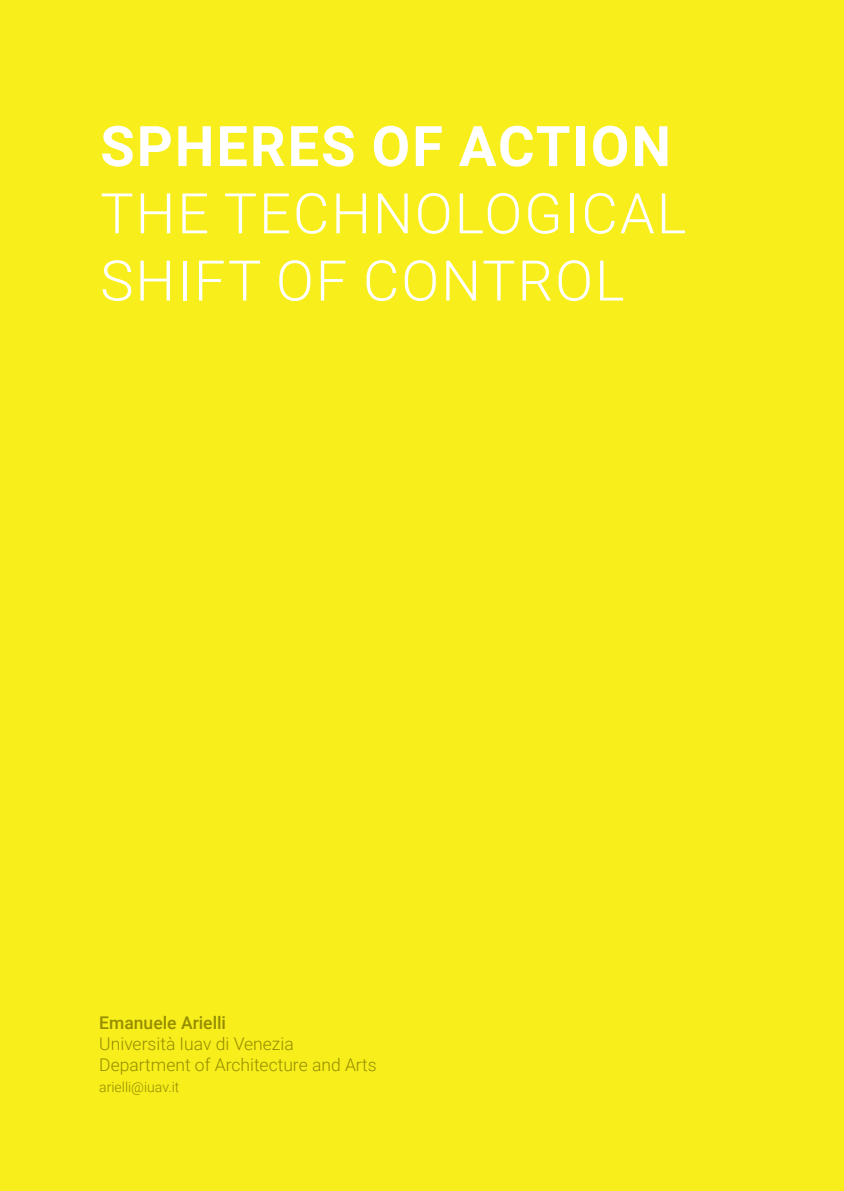
<style>
.page{position:relative;width:844px;height:1191px;background:#fff}
.page>*{position:absolute;margin:0;border:0;box-sizing:border-box;transform-origin:0 0}
.titolo_contributo{font:300 56px/67.2px "Roboto";letter-spacing:.035em;color:#fff}
.t1{font:300 17.5px "Roboto";color:#968d00}
.t2{font:500 17.5px "Roboto";color:#968d00}
.t3{font:300 14px "Roboto";color:#968d00}
.s1{font-weight:700}
</style>
<div class="page">
<div style="left:0;top:0;width:843px;height:1191px;background:#f7ee1c"></div>
<p class="titolo_contributo" style="left:100px;top:110px;width:587px"><span class="s1">SPHERES OF ACTION<br></span>THE TECHNOLOGICAL<br>SHIFT OF CONTROL</p>
<p class="t2" style="left:99px;top:1010px;width:128px">Emanuele Arielli</p>
<p class="t1" style="left:99px;top:1031px;width:196px">Università Iuav di Venezia</p>
<p class="t1" style="left:99px;top:1052px;width:279px">Department of Architecture and Arts</p>
<p class="t3" style="left:99px;top:1077px;width:81px">arielli@iuav.it</p>
</div>
